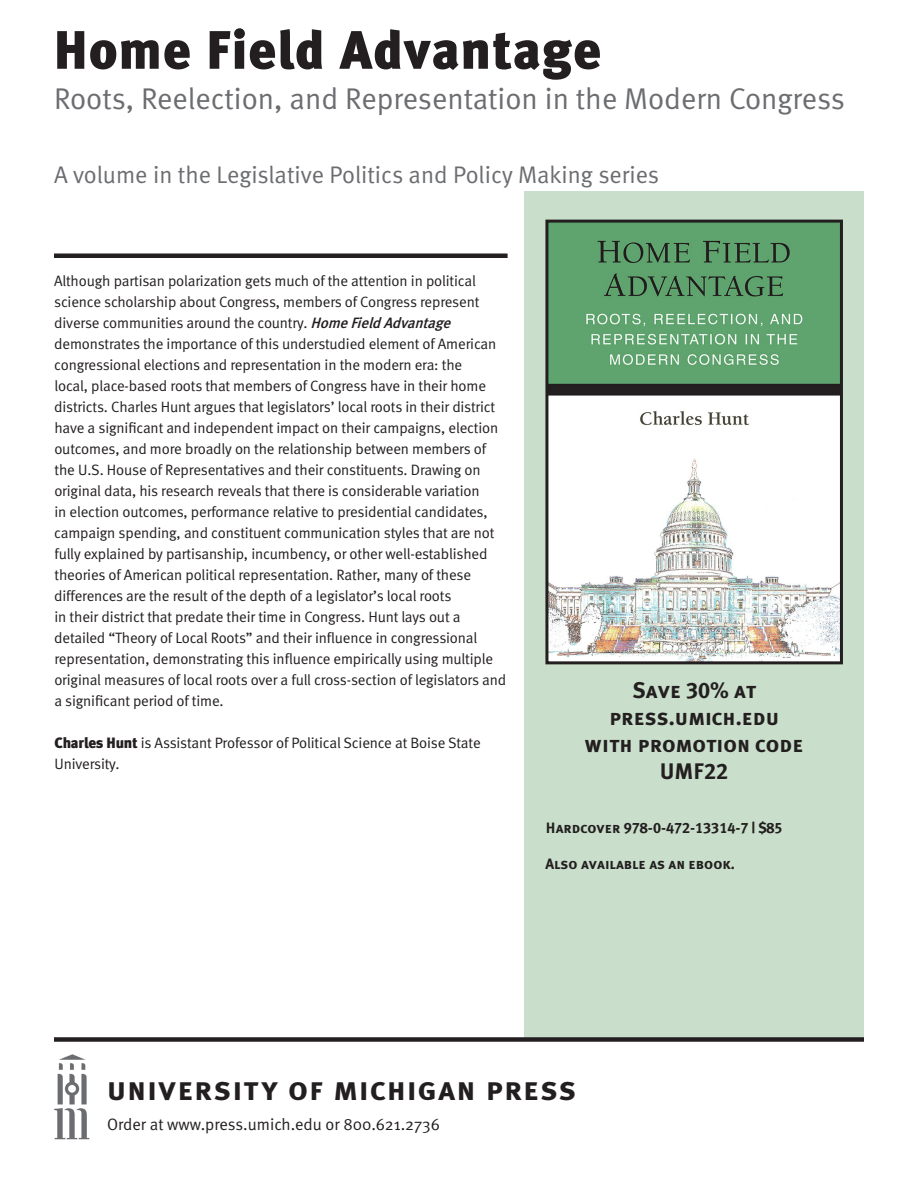
<style>
.page{position:relative;width:918px;height:1188px;background:#fff}
.page>*{position:absolute;margin:0;border:0;box-sizing:border-box;transform-origin:0 0}
.t1{font:900 54px "Meta";letter-spacing:.02em;color:#231f20}
.t2{font:33px "Meta Bold Caps";letter-spacing:.03em;color:#231f20}
.t3{font:30px "Meta Normal";color:#6c6d70}
.t4{font:24px "Meta Normal";color:#6c6d70}
.t5{font:22.5px/27px "Meta Bold Caps";color:#231f20;text-align:center}
.t6{font:16.5px "Meta Normal";color:#231f20}
.t7{font:15px/21px "Meta Normal";letter-spacing:-.01em;color:#231f20}
.t8{font:15px "Meta Bold Caps";color:#231f20}
.s1{font-family:"Meta";font-weight:500;font-style:italic}
.s2{font-family:"Meta";font-weight:900}
</style>
<div class="page">
<img style="left:54px;top:1054px;width:36px;height:86px">
<div style="left:524px;top:191px;width:340px;height:846px;background:#cadfcb"></div>
<div style="left:54px;top:1037px;width:810px;height:5px;background:#231f20"></div>
<hr style="left:54px;top:254px;width:454px;height:4px;background:#231f20">
<img style="left:549px;top:224px;width:290px;height:436px">
<div style="left:545px;top:220px;width:298px;height:444px;border:3px solid #231f20"></div>
<p class="t1" style="left:54px;top:17px;width:549px">Home Field Advantage</p>
<p class="t3" style="left:54px;top:82px;width:793px">Roots, Reelection, and Representation in the Modern Congress</p>
<p class="t4" style="left:54px;top:161px;width:607px">A volume in the Legislative Politics and Policy Making series</p>
<p class="t7" style="left:54px;top:270px;width:454px">Although partisan polarization gets much of the attention in political science scholarship about Congress, members of Congress represent diverse communities around the country. <span class="s1">HomeFieldAdvantage </span>demonstrates the importance of this understudied element of American congressional elections and representation in the modern era: the<br>local, place-based roots that members of Congress have in their home districts. Charles Hunt argues that legislators’ local roots in their district have a significant and independent impact on their campaigns, election outcomes, and more broadly on the relationship between members of the U.S. House of Representatives and their constituents. Drawing on original data, his research reveals that there is considerable variation<br>in election outcomes, performance relative to presidential candidates, campaign spending, and constituent communication styles that are not fully explained by partisanship, incumbency, or other well-established theories of American political representation. Rather, many of these differences are the result of the depth of a legislator’s local roots<br>in their district that predate their time in Congress. Hunt lays out a detailed “Theory of Local Roots” and their influence in congressional representation, demonstrating this influence empirically using multiple original measures of local roots over a full cross-section of legislators and a significant period of time.</p>
<p class="t7" style="left:55px;top:732px;width:428px"><span class="s2">Charles Hunt</span> is Assistant Professor of Political Science at Boise State<br>University.</p>
<p class="t5" style="left:609px;top:677px;width:171px">Save 30% at press.umich.edu</p>
<p class="t5" style="left:585px;top:731px;width:220px">with promotion code</p>
<p class="t5" style="left:660px;top:758px;width:70px">UMF22</p>
<p class="t8" style="left:546px;top:819px;width:238px">Hardcover 978-0-472-13314-7 | $85</p>
<p class="t8" style="left:545px;top:855px;width:191px">Also available as an ebook.</p>
<p class="t2" style="left:107px;top:1069px;width:471px">university of michigan press</p>
<p class="t6" style="left:107px;top:1115px;width:334px">Order at www.press.umich.edu or 800.621.2736</p>
</div>
